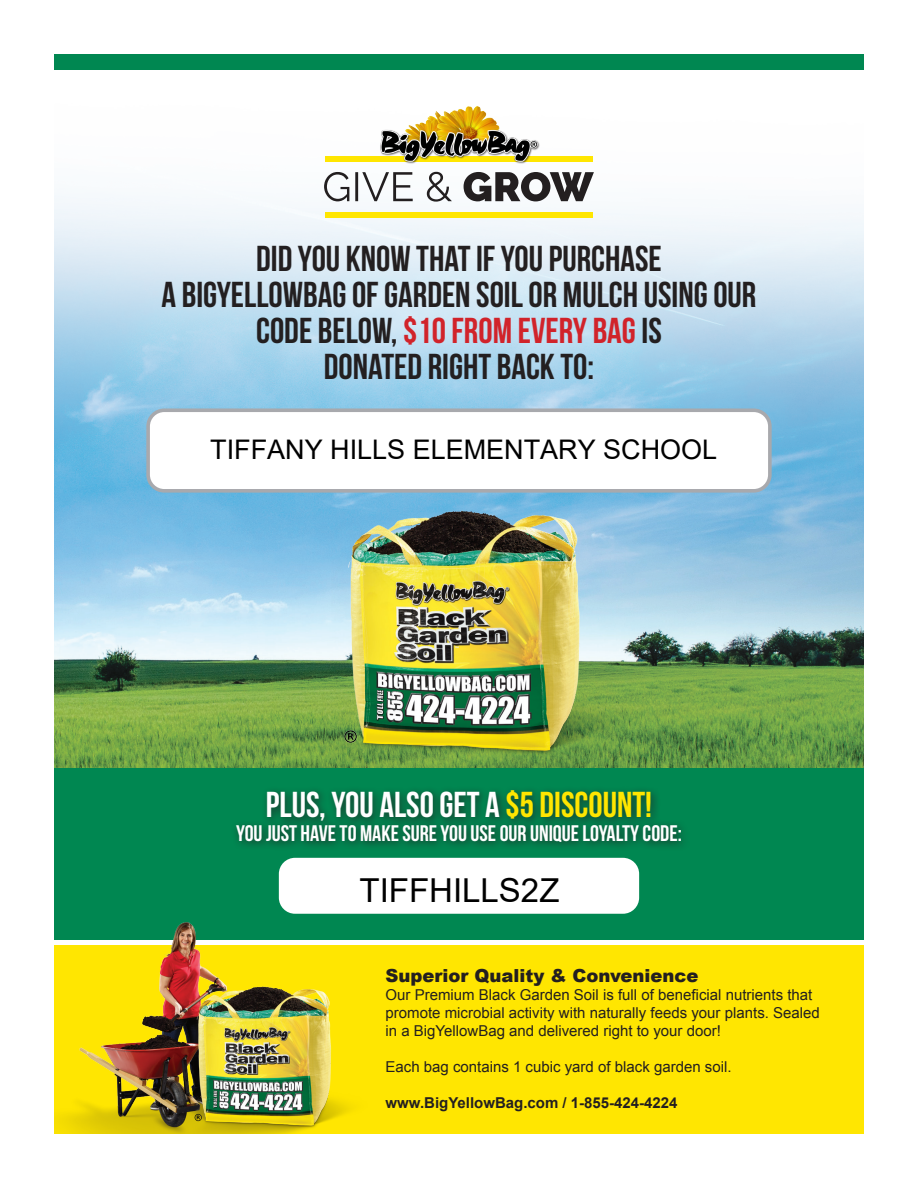
<style>
.page{position:relative;width:918px;height:1188px;background:#fff}
.page>*{position:absolute;margin:0;border:0;box-sizing:border-box;transform-origin:0 0}
.t1{font:36px/36px "Bebas Neue";color:#231f20;text-align:center}
.t2{font:36px "Bebas Neue";color:#fff}
.t3{font:33px "Arial";color:#000}
.t4{font:27px "Arial";color:#000}
.t5{font:22.5px "Bebas Neue";color:#fff}
.t6{font:900 18px "Arial";color:#231f20}
.t7{font:15px/18px "Arial";color:#231f20}
.t8{font:700 15px "Arial";color:#231f20}
.s1{color:#d1232a}
.s2{color:#ffe601}
</style>
<div class="page">
<div style="left:54px;top:945px;width:810px;height:189px;background:#ffe601"></div>
<img style="left:54px;top:69px;width:810px;height:699px">
<div style="left:54px;top:768px;width:810px;height:172px;background:#008751"></div>
<div style="left:148px;top:410px;width:622px;height:81px;background:#fff;border-radius:16px"></div>
<div style="left:146px;top:408px;width:626px;height:85px;border:4px solid #a8a9ad;border-radius:16px"></div>
<div style="left:54px;top:54px;width:810px;height:15px;background:#008751"></div>
<div style="left:326px;top:156px;width:267px;height:6px;background:#ffe601"></div>
<img style="left:379px;top:105px;width:161px;height:59px">
<svg style="left:324px;top:172px;width:270px;height:30px"></svg>
<div style="left:326px;top:212px;width:267px;height:6px;background:#ffe601"></div>
<div style="left:231px;top:785px;width:460px;height:67px;background:#231f20;opacity:.75"></div>
<div style="left:279px;top:858px;width:360px;height:56px;background:#fff;border-radius:16px"></div>
<img style="left:332px;top:489px;width:316px;height:279px">
<img style="left:59px;top:922px;width:291px;height:212px">
<p class="t1" style="left:256px;top:240px;width:407px">DID YOU KNOW THAT IF YOU PURCHASE</p>
<p class="t1" style="left:162px;top:276px;width:596px">A BIGYELLOWBAG OF GARDEN SOIL OR MULCH USING OUR<br>CODE BELOW, <span class="s1">$10 FROM EVERY BAG</span> IS</p>
<p class="t1" style="left:324px;top:348px;width:272px">DONATED RIGHT BACK TO:</p>
<h3 class="t4" style="left:210px;top:431px;width:509px">TIFFANY HILLS ELEMENTARY SCHOOL</h3>
<p class="t2" style="left:266px;top:785px;width:388px">PLUS, YOU ALSO GET A <span class="s2">$5 DISCOUNT!</span></p>
<p class="t5" style="left:236px;top:821px;width:447px">YOU JUST HAVE TO MAKE SURE YOU USE OUR UNIQUE LOYALTY CODE:</p>
<h2 class="t3" style="left:360px;top:867px;width:201px">TIFFHILLS2Z</h2>
<p class="t6" style="left:386px;top:962px;width:315px">Superior Quality &amp; Convenience</p>
<p class="t7" style="left:386px;top:986px;width:436px">Our Premium Black Garden Soil is full of beneficial nutrients that promote microbial activity with naturally feeds your plants. Sealed in a BigYellowBag and delivered right to your door!</p>
<p class="t7" style="left:386px;top:1058px;width:348px">Each bag contains 1 cubic yard of black garden soil.</p>
<p class="t8" style="left:386px;top:1093px;width:294px">www.BigYellowBag.com / 1-855-424-4224</p>
</div>
